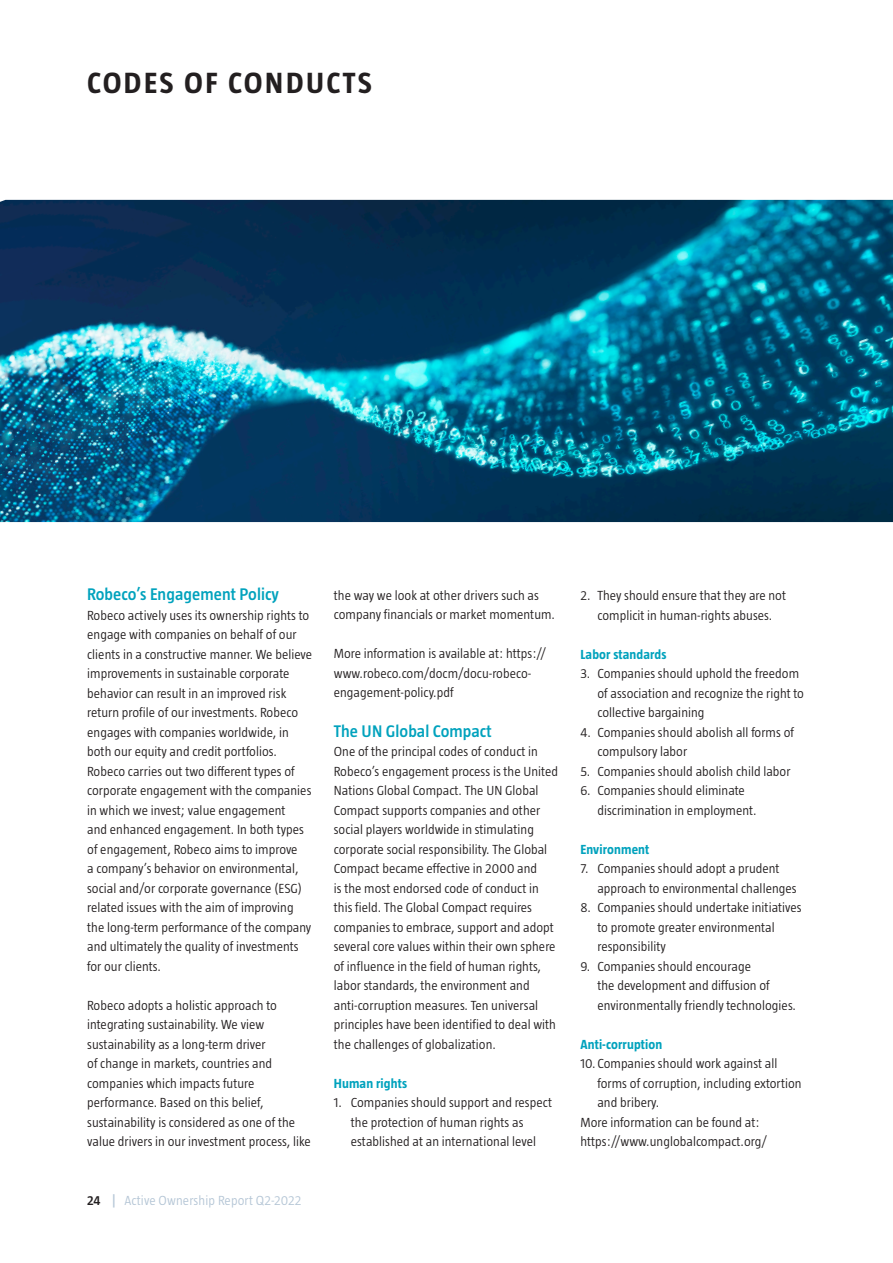
<style>
.page{position:relative;width:893px;height:1263px;background:#fff}
.page>*{position:absolute;margin:0;border:0;box-sizing:border-box;transform-origin:0 0}
._02_Intro{font:700 30px "Taz";letter-spacing:.08em;color:#231f20}
._03_Subheading_level{font:600 17.25px "Taz";letter-spacing:.005em;color:#00a2bd}
._02-body_text{font:300 13.5px/19.5px "Taz";letter-spacing:.005em;color:#231f20}
._03-subheading_level{font:700 13.5px "Taz";letter-spacing:.01em;color:#00a2bd}
.t1{font:300 13.5px "Taz";letter-spacing:.01em;color:#b5c6d6}
.s1{font-weight:600;color:#231f20}
.s2{font-weight:600}
</style>
<div class="page">
<img style="left:0;top:200px;width:893px;height:322px">
<p class="_02_Intro" style="left:87px;top:66px;width:286px">CODES OF CONDUCTS</p>
<p class="_03_Subheading_level" style="left:87px;top:584px;width:193px">Robeco’s Engagement Policy</p>
<p class="_02-body_text" style="left:87px;top:605px;width:227px">Robeco actively uses its ownership rights to engage with companies on behalf of our clients in a constructive manner. We believe improvements in sustainable corporate behavior can result in an improved risk return profile of our investments. Robeco engages with companies worldwide, in both our equity and credit portfolios.<br>Robeco carries out two different types of corporate engagement with the companies in which we invest; value engagement<br>and enhanced engagement. In both types of engagement, Robeco aims to improve<br>a company’s behavior on environmental, social and/or corporate governance (ESG) related issues with the aim of improving the long-term performance of the company and ultimately the quality of investments for our clients.</p>
<p class="_02-body_text" style="left:87px;top:995px;width:225px">Robeco adopts a holistic approach to integrating sustainability. We view sustainability as a long-term driver<br>of change in markets, countries and companies which impacts future performance. Based on this belief, sustainability is considered as one of the value drivers in our investment process, like</p>
<p class="t1" style="left:87px;top:1192px;width:216px"><span class="s1">24</span> <span class="s2">|</span> Active Ownership Report Q2-2022</p>
<p class="_02-body_text" style="left:334px;top:585px;width:223px">the way we look at other drivers such as company financials or market momentum.</p>
<p class="_02-body_text" style="left:334px;top:644px;width:214px">More information is available at: https:// www.robeco.com/docm/docu-robeco&shy;engagement-policy.pdf</p>
<p class="_03_Subheading_level" style="left:334px;top:721px;width:159px">The UN Global Compact</p>
<p class="_02-body_text" style="left:334px;top:742px;width:226px">One of the principal codes of conduct in Robeco’s engagement process is the United Nations Global Compact. The UN Global Compact supports companies and other social players worldwide in stimulating corporate social responsibility. The Global Compact became effective in 2000 and<br>is the most endorsed code of conduct in this field. The Global Compact requires companies to embrace, support and adopt several core values within their own sphere of influence in the field of human rights, labor standards, the environment and anti-corruption measures. Ten universal principles have been identified to deal with the challenges of globalization.</p>
<p class="_03-subheading_level" style="left:334px;top:1075px;width:75px">Human rights</p>
<p class="_02-body_text" style="left:351px;top:1093px;width:203px;text-indent:-17px">1. Companies should support and respect the protection of human rights as established at an international level</p>
<p class="_02-body_text" style="left:580px;top:586px;width:207px;text-align:center">2. They should ensure that they are not complicit in human-rights abuses.</p>
<p class="_03-subheading_level" style="left:580px;top:646px;width:88px">Labor standards</p>
<p class="_02-body_text" style="left:597px;top:664px;width:208px;text-indent:-17px">3. Companies should uphold the freedom of association and recognize the right to collective bargaining</p>
<p class="_02-body_text" style="left:597px;top:722px;width:198px;text-indent:-17px">4. Companies should abolish all forms of compulsory labor</p>
<p class="_02-body_text" style="left:580px;top:761px;width:212px">5. Companies should abolish child labor</p>
<p class="_02-body_text" style="left:597px;top:781px;width:161px;text-indent:-17px">6. Companies should eliminate discrimination in employment.</p>
<p class="_03-subheading_level" style="left:580px;top:841px;width:70px">Environment</p>
<p class="_02-body_text" style="left:597px;top:859px;width:201px;text-indent:-17px">7. Companies should adopt a prudent approach to environmental challenges</p>
<p class="_02-body_text" style="left:597px;top:898px;width:206px;text-indent:-17px">8. Companies should undertake initiatives to promote greater environmental responsibility</p>
<p class="_02-body_text" style="left:597px;top:956px;width:200px;text-indent:-17px">9. Companies should encourage<br>the development and diffusion of environmentally friendly technologies.</p>
<p class="_03-subheading_level" style="left:580px;top:1036px;width:83px">Anti-corruption</p>
<p class="_02-body_text" style="left:597px;top:1054px;width:206px;text-indent:-17px">10. Companies should work against all forms of corruption, including extortion and bribery.</p>
<p class="_02-body_text" style="left:580px;top:1112px;width:181px">More information can be found at:</p>
<p class="_02-body_text" style="left:580px;top:1132px;width:188px">https://www.unglobalcompact.org/</p>
</div>
